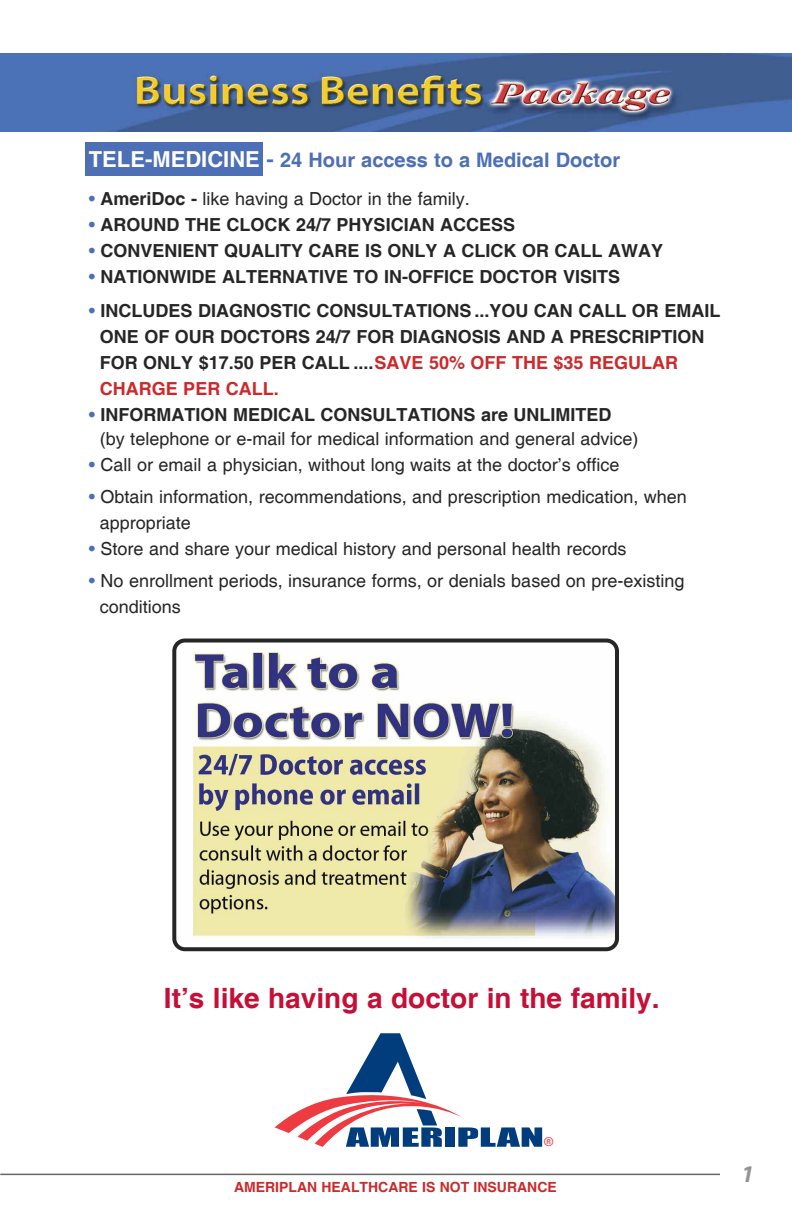
<style>
.page{position:relative;width:792px;height:1224px;background:#fff}
.page>*{position:absolute;margin:0;border:0;box-sizing:border-box;transform-origin:0 0}
.t1{font:700 28px "Helvetica";color:#c50f36}
.t2{font:italic 700 24px "Myriad Pro";color:#939393}
.t3{font:20.6px "Myriad";color:#ee3a41}
.t4{font:700 20px "Helvetica";color:#4c6fb5}
.t5{font:18px/26px "Helvetica";color:#272627}
.t6{font:700 18px/26px "Helvetica";color:#272627}
.t7{font:700 14px "Helvetica";color:#cc292b}
.s1{font-size:22px;color:#fff}
.s2{font-size:22px}
.s3{color:#4c6fb5}
.s4{font-weight:700}
.s5{font-weight:400;color:#4c6fb5}
.s6{color:#cc292b}
</style>
<div class="page">
<hr style="left:0;top:1174px;width:720px;height:1px;background:#686768">
<img style="left:0;top:54px;width:792px;height:77px">
<div style="left:85px;top:143px;width:178px;height:33px;background:#4c6fb5"></div>
<img style="left:172px;top:639px;width:447px;height:312px">
<svg style="left:275px;top:1033px;width:267px;height:114px"></svg>
<p class="t4" style="left:89px;top:149px;width:533px"><span class="s1">TELE-MEDICINE</span> <span class="s2">-</span> 24 Hour access to a Medical Doctor</p>
<p class="t5" style="left:89px;top:186px;width:382px"><span class="s3">•</span> <span class="s4">AmeriDoc -</span> like having a Doctor in the family.</p>
<p class="t6" style="left:89px;top:212px;width:428px"><span class="s5">•</span> AROUND THE CLOCK 24/7 PHYSICIAN ACCESS</p>
<p class="t6" style="left:89px;top:238px;width:576px"><span class="s5">•</span> CONVENIENT QUALITY CARE IS ONLY A CLICK OR CALL AWAY</p>
<p class="t6" style="left:89px;top:264px;width:533px"><span class="s5">•</span> NATIONWIDE ALTERNATIVE TO IN-OFFICE DOCTOR VISITS</p>
<p class="t6" style="left:100px;top:298px;width:622px;text-indent:-11px"><span class="s5">•</span> INCLUDES DIAGNOSTIC CONSULTATIONS ...YOU CAN CALL OR EMAIL ONE OF OUR DOCTORS 24/7 FOR DIAGNOSIS AND A PRESCRIPTION FOR ONLY $17.50 PER CALL ....<span class="s6">SAVE 50% OFF THE $35 REGULAR CHARGE PER CALL.</span></p>
<p class="t5" style="left:100px;top:403px;width:540px;line-height:24px;text-indent:-11px"><span class="s3">•</span> <span class="s4">INFORMATION MEDICAL CONSULTATIONS are UNLIMITED </span>(by telephone or e-mail for medical information and general advice)</p>
<p class="t5" style="left:89px;top:452px;width:532px"><span class="s3">•</span> Call or email a physician, without long waits at the doctor’s office</p>
<p class="t5" style="left:100px;top:484px;width:589px;text-indent:-11px"><span class="s3">•</span> Obtain information, recommendations, and prescription medication, when appropriate</p>
<p class="t5" style="left:89px;top:536px;width:539px"><span class="s3">•</span> Store and share your medical history and personal health records</p>
<p class="t5" style="left:100px;top:568px;width:586px;text-indent:-11px"><span class="s3">•</span> No enrollment periods, insurance forms, or denials based on pre-existing conditions</p>
<h1 class="t1" style="left:164px;top:982px;width:497px">It’s like having a doctor in the family.</h1>
<p class="t3" style="left:544px;top:1137px;width:12px">®</p>
<p class="t7" style="left:234px;top:1179px;width:324px">AMERIPLAN HEALTHCARE IS NOT INSURANCE</p>
<h2 class="t2" style="left:741px;top:1165px;width:14px">1</h2>
</div>
